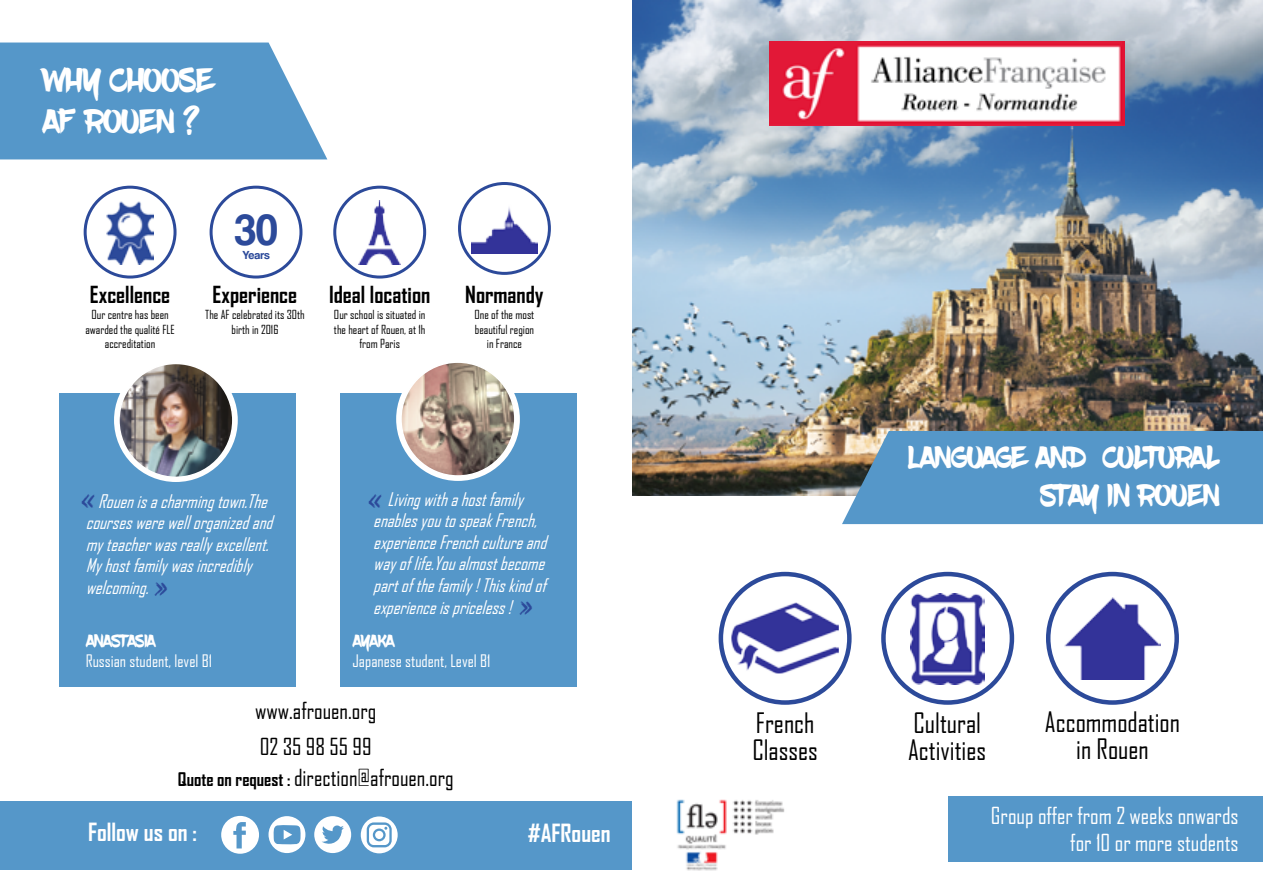
<style>
.page{position:relative;width:1263px;height:893px;background:#fff}
.page>*{position:absolute;margin:0;border:0;box-sizing:border-box;transform-origin:0 0}
.t1{font:45px "Coolvetica Rg";color:#2c4a9a}
.t2{font:34.5px/41.4px "Blow Brush";color:#fff}
.t3{font:31.5px/37.8px "Blow Brush";letter-spacing:-.02em;color:#fff;text-align:right}
.t4{font:30px "Edo SZ";color:#2c4a9a}
.t5{font:27px/27px "Agency FB";color:#000}
.t6{font:700 24px "Agency FB";color:#fff}
.t7{font:22.5px/36px "Agency FB";color:#000}
.t8{font:22.5px/27px "Agency FB";color:#fff;text-align:right}
.t9{font:700 22.5px "Agency FB";color:#000}
.t10{font:italic 18px/21.6px "Agency FB";color:#fff}
.t11{font:18px "Blow Brush";letter-spacing:-.065em;color:#fff}
.t12{font:16.5px "Agency FB";color:#fff}
.t13{font:12px/14.4px "Agency FB";color:#000;text-align:center}
.t14{font:12px "Coolvetica Rg";letter-spacing:-.005em;color:#2c4a9a}
.s1{font-weight:700;font-size:18px}
</style>
<div class="page">
<img style="left:632px;top:1px;width:631px;height:494px">
<div style="left:842px;top:431px;width:421px;height:93px;background:#5597c9"></div>
<img style="left:770px;top:42px;width:355px;height:84px">
<div style="left:948px;top:796px;width:315px;height:66px;background:#5597c9"></div>
<img style="left:911px;top:593px;width:73px;height:91px">
<div style="left:881px;top:572px;width:133px;height:133px;border:4px solid #2c4a9a;border-radius:50%"></div>
<img style="left:731px;top:603px;width:108px;height:70px">
<div style="left:719px;top:572px;width:132px;height:133px;border:4px solid #2c4a9a;border-radius:50%"></div>
<img style="left:1064px;top:597px;width:97px;height:83px">
<div style="left:1046px;top:572px;width:133px;height:133px;border:4px solid #2c4a9a;border-radius:50%"></div>
<div style="left:0;top:801px;width:631px;height:69px;background:#5597c9"></div>
<svg style="left:361px;top:816px;width:37px;height:37px"></svg>
<div style="left:375px;top:831px;width:8px;height:8px;background:#fff;border-radius:50%"></div>
<svg style="left:314px;top:816px;width:37px;height:37px"></svg>
<svg style="left:268px;top:816px;width:37px;height:37px"></svg>
<svg style="left:221px;top:816px;width:38px;height:38px"></svg>
<svg style="left:0;top:43px;width:327px;height:116px;background:#639fcd"></svg>
<img style="left:107px;top:202px;width:46px;height:63px">
<div style="left:84px;top:186px;width:93px;height:93px;border:3px solid #2c4a9a;border-radius:50%"></div>
<img style="left:471px;top:207px;width:67px;height:46px">
<div style="left:458px;top:182px;width:93px;height:93px;border:3px solid #2c4a9a;border-radius:50%"></div>
<img style="left:358px;top:201px;width:43px;height:63px">
<div style="left:333px;top:186px;width:93px;height:93px;border:3px solid #2c4a9a;border-radius:50%"></div>
<div style="left:60px;top:393px;width:236px;height:294px;background:#5597c9"></div>
<div style="left:340px;top:393px;width:236px;height:294px;background:#5597c9"></div>
<div style="left:114px;top:358px;width:124px;height:124px;background:#fff;border-radius:50%"></div>
<div style="left:396px;top:357px;width:124px;height:124px;background:#fff;border-radius:50%"></div>
<div style="left:210px;top:186px;width:92px;height:93px;border:3px solid #2c4a9a;border-radius:50%"></div>
<img style="left:676px;top:799px;width:109px;height:72px">
<img style="left:119px;top:363px;width:114px;height:114px;border-radius:57px">
<div style="left:118px;top:363px;width:116px;height:115px;border:2px solid #fff;border-radius:50%"></div>
<img style="left:401px;top:362px;width:114px;height:114px;border-radius:57px">
<div style="left:400px;top:361px;width:116px;height:116px;border:2px solid #fff;border-radius:50%"></div>
<h2 class="t2" style="left:42px;top:60px;width:173px">WHY CHOOSE<br>AF ROUEN ?</h2>
<p class="t9" style="left:90px;top:280px;width:82px">Excellence</p>
<p class="t13" style="left:85px;top:307px;width:91px">Our centre has been awarded the qualité FLE accreditation</p>
<h1 class="t1" style="left:234px;top:203px;width:45px">30</h1>
<p class="t14" style="left:242px;top:248px;width:29px">Years</p>
<p class="t9" style="left:213px;top:280px;width:86px">Experience</p>
<p class="t13" style="left:205px;top:307px;width:101px">The AF celebrated its 30th birth in 2016</p>
<p class="t9" style="left:329px;top:280px;width:103px">Ideal location</p>
<p class="t13" style="left:334px;top:307px;width:93px">Our school is situated in the heart of Rouen, at 1h from Paris</p>
<p class="t9" style="left:465px;top:280px;width:80px">Normandy</p>
<p class="t13" style="left:475px;top:307px;width:61px">One of the most beautiful region in France</p>
<p class="t10" style="left:86px;top:490px;width:194px;text-indent:13px">Rouenisacharmingtown.The courseswerewellorganizedand myteacherwasreallyexcellent.<br>Myhostfamilywasincredibly welcoming.</p>
<p class="t10" style="left:373px;top:488px;width:180px;text-indent:14px">Livingwithahostfamily enablesyoutospeakFrench, experienceFrenchcultureand wayoflife.Youalmostbecome partofthefamily!Thiskindof experienceispriceless!</p>
<h3 class="t4" style="left:80px;top:482px;width:16px">«</h3>
<h3 class="t4" style="left:367px;top:482px;width:16px">«</h3>
<h3 class="t4" style="left:153px;top:570px;width:16px">»</h3>
<h3 class="t4" style="left:518px;top:589px;width:16px">»</h3>
<p class="t11" style="left:86px;top:630px;width:72px">ANASTASIA</p>
<p class="t12" style="left:86px;top:650px;width:128px">Russian student, level B1</p>
<p class="t11" style="left:352px;top:630px;width:44px">AYAKA</p>
<p class="t12" style="left:352px;top:650px;width:140px">Japanese student, Level B1</p>
<p class="t7" style="left:255px;top:692px;width:123px">www.afrouen.org<br>02 35 98 55 99</p>
<p class="t7" style="left:178px;top:759px;width:277px"><span class="s1">Quote on request :</span> direction@afrouen.org</p>
<h3 class="t6" style="left:88px;top:817px;width:110px">Follow us on :</h3>
<h3 class="t6" style="left:528px;top:818px;width:84px">#AFRouen</h3>
<h3 class="t3" style="left:908px;top:439px;width:313px">LANGUAGE AND CULTURAL<br>STAY IN ROUEN</h3>
<h3 class="t5" style="left:752px;top:708px;width:67px">French<br>Classes</h3>
<h3 class="t5" style="left:908px;top:708px;width:80px">Cultural<br>Activities</h3>
<h3 class="t5" style="left:1045px;top:708px;width:137px;text-align:center">Accommodation in Rouen</h3>
<p class="t8" style="left:991px;top:802px;width:249px">Group offer from 2 weeks onwards for 10 or more students</p>
</div>
